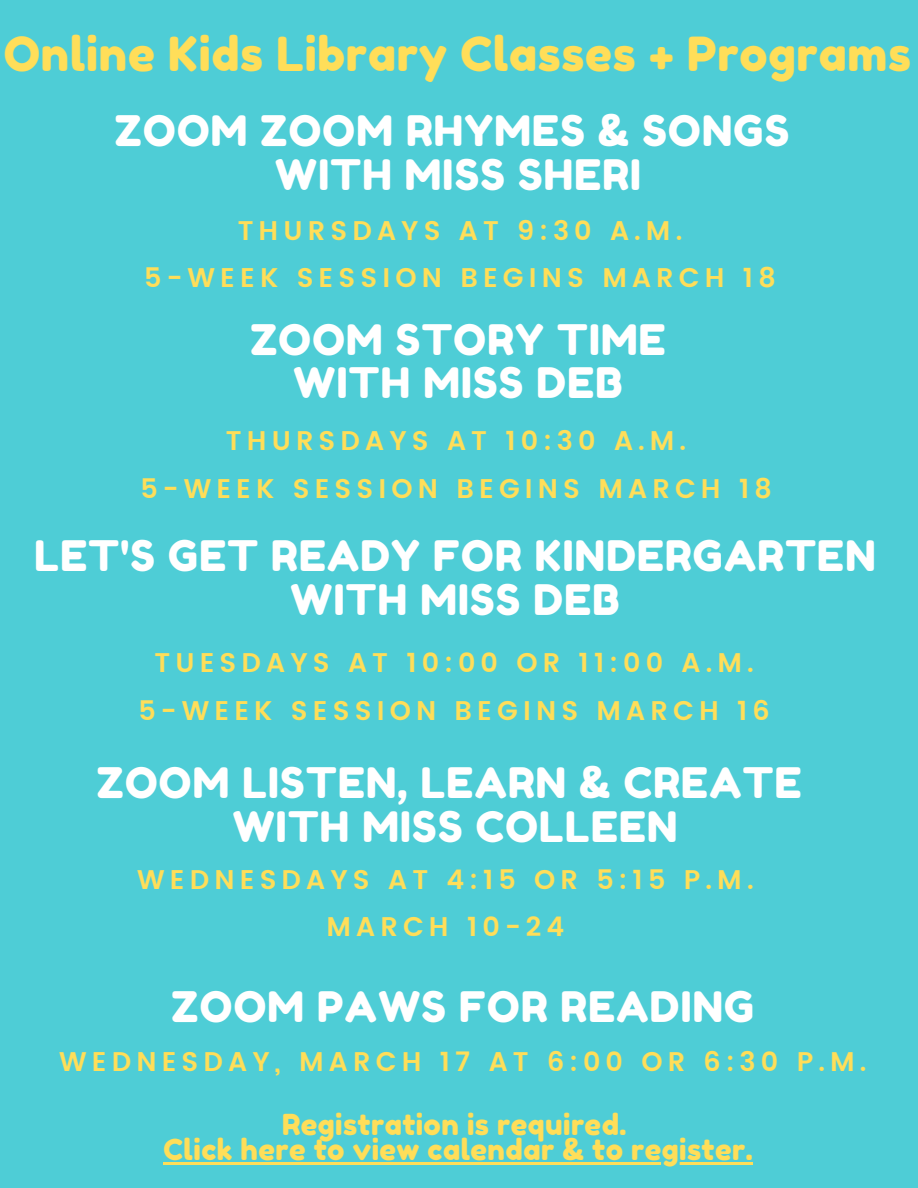
<style>
.page{position:relative;width:918px;height:1188px;background:#4ecdd6}
.page>*{position:absolute;margin:0;border:0;box-sizing:border-box;transform-origin:0 0}
.t1{font:46.95px "Fredoka One";letter-spacing:.015em;color:#ffde59}
.t2{font:42px/43.8px "Fredoka One";letter-spacing:.03em;color:#fff;text-align:center}
.t3{font:28.95px "Fredoka One";letter-spacing:.015em;color:#ffde59}
.t4{font:600 27px "Poppins";letter-spacing:.19em;color:#ffde59}
</style>
<div class="page">
<hr style="left:164px;top:1162px;width:589px;height:2px;background:#ffde59">
<p class="t1" style="left:4px;top:25px;width:909px">Online Kids Library Classes + Programs</p>
<p class="t2" style="left:115px;top:108px;width:676px">ZOOM ZOOM RHYMES &amp; SONGS</p>
<p class="t2" style="left:275px;top:152px;width:367px">WITH MISS SHERI</p>
<p class="t4" style="left:238px;top:215px;width:446px">THURSDAYS AT 9:30 A.M.</p>
<p class="t4" style="left:144px;top:262px;width:633px">5-WEEK SESSION BEGINS MARCH 18</p>
<p class="t2" style="left:250px;top:317px;width:417px">ZOOM STORY TIME</p>
<p class="t2" style="left:294px;top:361px;width:330px">WITH MISS DEB</p>
<p class="t4" style="left:226px;top:425px;width:462px">THURSDAYS AT 10:30 A.M.</p>
<p class="t4" style="left:140px;top:473px;width:633px">5-WEEK SESSION BEGINS MARCH 18</p>
<p class="t2" style="left:35px;top:534px;width:843px">LET'S GET READY FOR KINDERGARTEN<br>WITH MISS DEB</p>
<p class="t4" style="left:155px;top:647px;width:601px">TUESDAYS AT 10:00 OR 11:00 A.M.</p>
<p class="t4" style="left:138px;top:694px;width:633px">5-WEEK SESSION BEGINS MARCH 16</p>
<p class="t2" style="left:97px;top:761px;width:706px">ZOOM LISTEN, LEARN &amp; CREATE</p>
<p class="t2" style="left:233px;top:805px;width:446px">WITH MISS COLLEEN</p>
<p class="t4" style="left:137px;top:864px;width:618px">WEDNESDAYS AT 4:15 OR 5:15 P.M.</p>
<p class="t4" style="left:326px;top:911px;width:239px">MARCH 10-24</p>
<p class="t2" style="left:172px;top:985px;width:584px">ZOOM PAWS FOR READING</p>
<p class="t4" style="left:59px;top:1046px;width:809px">WEDNESDAY, MARCH 17 AT 6:00 OR 6:30 P.M.</p>
<p class="t3" style="left:282px;top:1107px;width:346px">Registration is required.</p>
<p class="t3" style="left:164px;top:1132px;width:591px">Click here to view calendar &amp; to register.</p>
</div>
